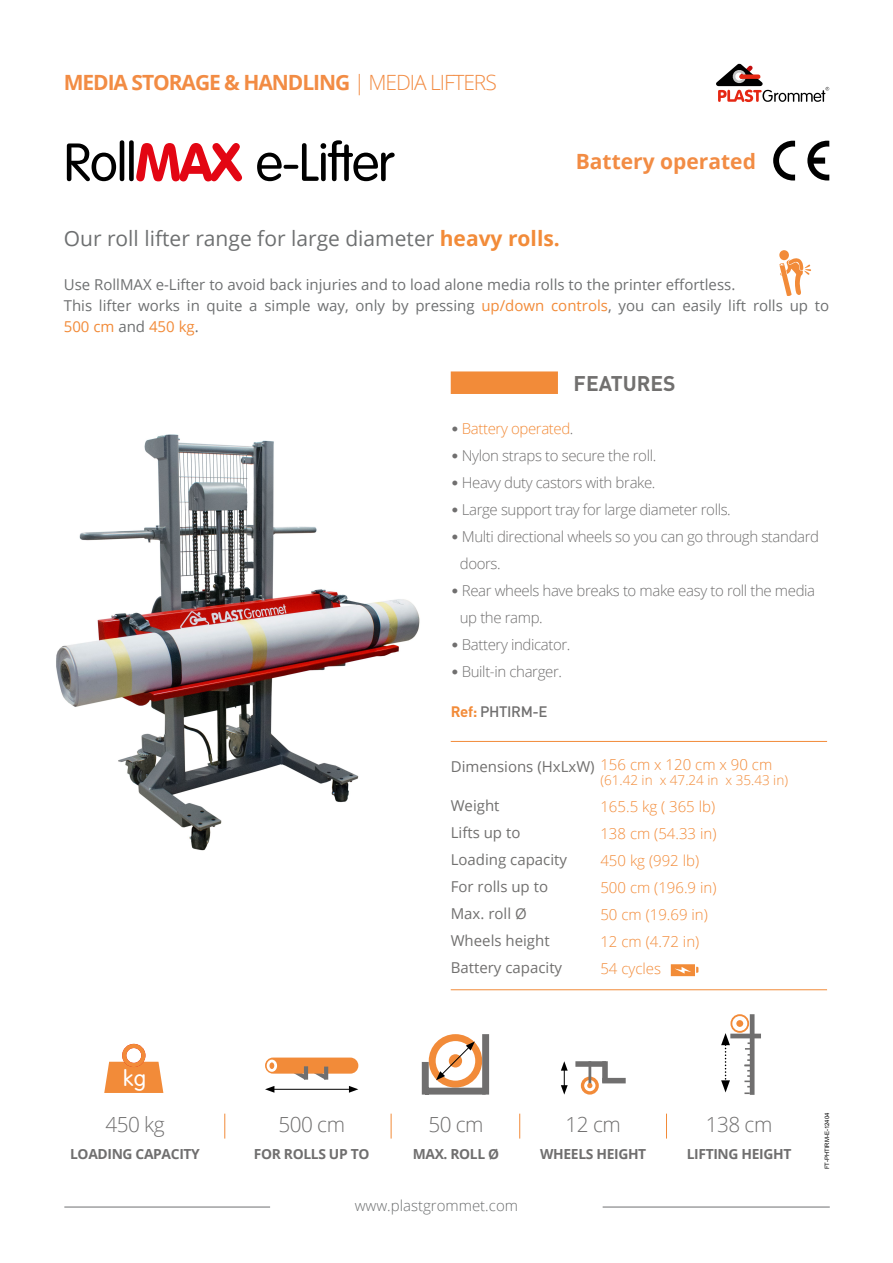
<style>
.page{position:relative;width:893px;height:1263px;background:#fff}
.page>*{position:absolute;margin:0;border:0;box-sizing:border-box;transform-origin:0 0}
.t1{font:300 52.5px "VAG Rounded";letter-spacing:-.025em;color:#000}
.t2{font:300 22.2px "VAG Rounded";color:#fff}
.t3{font:21px "Open Sans";color:#6e7071}
.t4{font:700 21px "Open Sans";letter-spacing:-.05em;color:#f28c44}
.t5{font:700 21px "Open Sans";color:#f28c44}
.t6{font:700 21px "DIN Pro";color:#71706f}
.t7{font:300 20.85px "Open Sans";letter-spacing:-.025em;color:#706f6f}
.t8{font:300 15px/27px "Open Sans";letter-spacing:-.025em;color:#706f6f}
.t9{font:15px/21px "Open Sans";color:#6e7071}
.t10{font:15px/27px "Open Sans";color:#71706f}
.t11{font:300 15px/27px "Open Sans";color:#f28b39}
.t12{font:300 15px "Open Sans";color:#6e7071}
.t13{font:300 15px "Open Sans";letter-spacing:-.025em;color:#f28b39}
.t14{font:500 15px "DIN Pro";letter-spacing:-.025em;color:#706f6f}
.t15{font:700 13.8px "Open Sans";letter-spacing:-.025em;color:#706f6f}
.t16{font:300 13.5px "Open Sans";color:#f28b39}
.t17{font:6px "Arial";color:#000}
.s1{font-weight:300}
.s2{font-family:"VAG Rounded BT";font-weight:400;color:#e30613}
.s3{font-weight:700;color:#f28b39}
.s4{color:#f28b39}
.s5{font-family:"DIN Pro";font-weight:500;color:#706f6f}
.s6{color:#706f6f}
.s7{font-family:"DIN Pro";font-weight:500}
.s8{font-weight:300;color:#f28b39}
</style>
<div class="page">
<hr style="left:603px;top:1207px;width:227px;height:1px;background:#6e7071">
<hr style="left:64px;top:1207px;width:206px;height:1px;background:#6e7071">
<img style="left:56px;top:434px;width:364px;height:417px">
<div style="left:779px;top:250px;width:10px;height:10px;background:#f28b39;border-radius:50%"></div>
<svg style="left:779px;top:258px;width:32px;height:38px"></svg>
<div style="left:451px;top:371px;width:107px;height:23px;background:#f28b39"></div>
<hr style="left:451px;top:989px;width:376px;height:1px;background:#f28b39">
<hr style="left:451px;top:741px;width:376px;height:1px;background:#f28b39">
<svg style="left:671px;top:964px;width:27px;height:12px"></svg>
<svg style="left:716px;top:64px;width:113px;height:38px"></svg>
<svg style="left:224px;top:1113px;width:1px;height:25px"></svg>
<svg style="left:391px;top:1113px;width:1px;height:25px"></svg>
<svg style="left:519px;top:1113px;width:1px;height:25px"></svg>
<svg style="left:666px;top:1113px;width:1px;height:25px"></svg>
<div style="left:581px;top:1077px;width:18px;height:17px;border:3px solid #f28b39;border-radius:50%"></div>
<hr style="left:588px;top:1061px;width:3px;height:23px;background:#706f6f">
<svg style="left:587px;top:1083px;width:5px;height:5px"></svg>
<div style="left:575px;top:1061px;width:31px;height:6px;background:#706f6f"></div>
<div style="left:602px;top:1078px;width:24px;height:5px;background:#706f6f"></div>
<div style="left:602px;top:1061px;width:6px;height:22px;background:#706f6f"></div>
<svg style="left:561px;top:1061px;width:7px;height:33px"></svg>
<div style="left:429px;top:1034px;width:53px;height:53px;border:7px solid #f28b39;border-radius:50%"></div>
<div style="left:422px;top:1062px;width:7px;height:32px;background:#706f6f"></div>
<div style="left:425px;top:1088px;width:61px;height:6px;background:#706f6f"></div>
<div style="left:482px;top:1034px;width:7px;height:60px;background:#706f6f"></div>
<svg style="left:436px;top:1041px;width:39px;height:39px"></svg>
<hr style="left:272px;top:1089px;width:79px;height:1px;background:#000">
<svg style="left:265px;top:1086px;width:9px;height:7px"></svg>
<svg style="left:349px;top:1086px;width:9px;height:7px"></svg>
<svg style="left:295px;top:1074px;width:34px;height:6px"></svg>
<div style="left:267px;top:1060px;width:89px;height:11px;background:#f28b39;border-radius:6px"></div>
<div style="left:265px;top:1057px;width:93px;height:17px;border:4px solid #f28b39;border-radius:6px"></div>
<hr style="left:304px;top:1066px;width:4px;height:13px;background:#706f6f">
<hr style="left:324px;top:1066px;width:4px;height:13px;background:#706f6f">
<div style="left:267px;top:1059px;width:10px;height:13px;border:3px solid #fff;border-radius:50%"></div>
<svg style="left:104px;top:1062px;width:59px;height:31px;background:#f39449"></svg>
<svg style="left:122px;top:1044px;width:23px;height:23px"></svg>
<div style="left:122px;top:1044px;width:23px;height:23px;border:4px solid #f28b39;border-radius:50%"></div>
<div style="left:733px;top:1017px;width:13px;height:13px;background:#f28b39;border-radius:50%"></div>
<div style="left:730px;top:1014px;width:19px;height:19px;border:6px solid #f28b39;border-radius:50%"></div>
<div style="left:732px;top:1016px;width:15px;height:15px;border:4px solid #fff;border-radius:50%"></div>
<svg style="left:721px;top:1033px;width:9px;height:59px"></svg>
<hr style="left:730px;top:1034px;width:31px;height:4px;background:#706f6f">
<hr style="left:750px;top:1014px;width:4px;height:81px;background:#706f6f">
<svg style="left:744px;top:1042px;width:6px;height:52px"></svg>
<svg style="left:773px;top:141px;width:22px;height:39px"></svg>
<svg style="left:807px;top:141px;width:22px;height:39px"></svg>
<h3 class="t4" style="left:64px;top:68px;width:435px">MEDIA STORAGE &amp; HANDLING <span class="s1">| MEDIA LIFTERS</span></h3>
<h1 class="t1" style="left:64px;top:132px;width:332px">Roll<span class="s2">MAX</span> e-Lifter</h1>
<h3 class="t5" style="left:576px;top:146px;width:182px">Battery operated</h3>
<h3 class="t3" style="left:64px;top:224px;width:497px">Our roll lifter range for large diameter <span class="s3">heavy rolls.</span></h3>
<p class="t9" style="left:64px;top:274px;width:767px">Use RollMAX e-Lifter to avoid back injuries and to load alone media rolls to the printer effortless.<br>This lifter works in quite a simple way, only by pressing <span class="s4">up/down controls</span>, you can easily lift rolls up to<br><span class="s4">500 cm</span> and <span class="s4">450 kg</span>.</p>
<h3 class="t6" style="left:574px;top:369px;width:104px">FEATURES</h3>
<p class="t13" style="left:451px;top:418px;width:124px"><span class="s5">•</span> Battery operated<span class="s6">.</span></p>
<p class="t8" style="left:451px;top:441px;width:207px"><span class="s7">•</span> Nylon straps to secure the roll.</p>
<p class="t8" style="left:451px;top:468px;width:206px"><span class="s7">•</span> Heavy duty castors with brake.</p>
<p class="t8" style="left:451px;top:495px;width:281px"><span class="s7">•</span> Large support tray for large diameter rolls.</p>
<p class="t8" style="left:460px;top:522px;width:361px;text-indent:-9px"><span class="s7">•</span> Multi directional wheels so you can go through standard doors.</p>
<p class="t8" style="left:460px;top:576px;width:357px;text-indent:-9px"><span class="s7">•</span> Rear wheels have breaks to make easy to roll the media up the ramp.</p>
<p class="t8" style="left:451px;top:630px;width:121px"><span class="s7">•</span> Battery indicator.</p>
<p class="t8" style="left:451px;top:657px;width:112px"><span class="s7">•</span> Built-in charger.</p>
<p class="t14" style="left:451px;top:701px;width:98px"><span class="s3">Ref:</span> PHTIRM-E</p>
<p class="t10" style="left:451px;top:752px;width:323px">Dimensions (HxLxW) <span class="s8">156 cm x 120 cm x 90 cm</span></p>
<p class="t16" style="left:600px;top:771px;width:189px">(61.42 in x 47.24 in x 35.43 in)</p>
<p class="t11" style="left:600px;top:793px;width:117px">165.5 kg ( 365 lb)<br>138 cm (54.33 in)<br>450 kg (992 lb)<br>500 cm (196.9 in)<br>50 cm (19.69 in)<br>12 cm (4.72 in)<br>54 cycles</p>
<p class="t10" style="left:451px;top:791px;width:118px">Weight<br>Lifts up to<br>Loading capacity<br>For rolls up to<br>Max. roll Ø<br>Wheels height<br>Battery capacity</p>
<h2 class="t2" style="left:123px;top:1065px;width:25px">kg</h2>
<h3 class="t7" style="left:105px;top:1110px;width:61px">450 kg</h3>
<h3 class="t7" style="left:278px;top:1110px;width:68px">500 cm</h3>
<h3 class="t7" style="left:428px;top:1110px;width:57px">50 cm</h3>
<h3 class="t7" style="left:566px;top:1110px;width:57px">12 cm</h3>
<h3 class="t7" style="left:706px;top:1110px;width:68px">138 cm</h3>
<p class="t15" style="left:70px;top:1145px;width:131px">LOADING CAPACITY</p>
<p class="t15" style="left:254px;top:1145px;width:117px">FOR ROLLS UP TO</p>
<p class="t15" style="left:413px;top:1145px;width:88px">MAX. ROLL Ø</p>
<p class="t15" style="left:540px;top:1145px;width:108px">WHEELS HEIGHT</p>
<p class="t15" style="left:687px;top:1145px;width:106px">LIFTING HEIGHT</p>
<p class="t12" style="left:355px;top:1195px;width:165px">www.plastgrommet.com</p>
<p class="t17" style="left:823px;top:1169px;width:58px;rotate:-90deg">FT-PHTIRM-E-12404</p>
</div>
